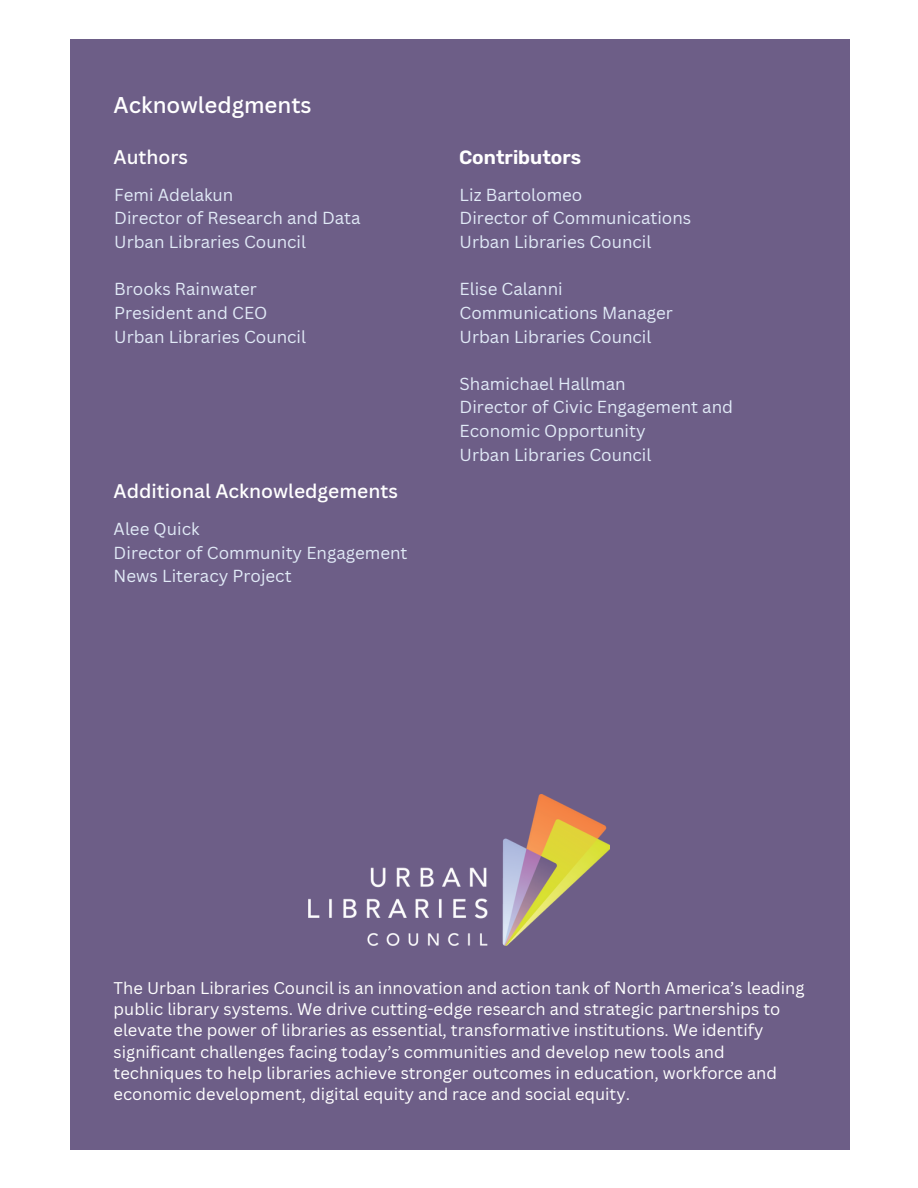
<style>
.page{position:relative;width:918px;height:1188px;background:#fff}
.page>*{position:absolute;margin:0;border:0;box-sizing:border-box;transform-origin:0 0}
.t1{font:500 22.2px "Canva Sans";color:#fff}
.t2{font:500 19.2px "Canva Sans";color:#fff}
.t3{font:600 19.2px "Rubik";color:#fff}
.t4{font:16.95px "Canva Sans";color:#e1eaf7}
.t5{font:16.5px/21.3px "Canva Sans";color:#fff}
</style>
<div class="page">
<div style="left:70px;top:39px;width:779px;height:1110px;background:#6d5e87"></div>
<img style="left:308px;top:794px;width:302px;height:152px">
<p class="t1" style="left:114px;top:90px;width:200px">Acknowledgments</p>
<p class="t2" style="left:114px;top:144px;width:76px">Authors</p>
<p class="t4" style="left:114px;top:183px;width:121px">Femi Adelakun</p>
<p class="t4" style="left:114px;top:206px;width:248px">Director of Research and Data</p>
<p class="t4" style="left:114px;top:230px;width:193px">Urban Libraries Council</p>
<p class="t4" style="left:114px;top:277px;width:144px">Brooks Rainwater</p>
<p class="t4" style="left:114px;top:301px;width:155px">President and CEO</p>
<h2 class="t4" style="left:114px;top:324px;width:193px">Urban Libraries Council</h2>
<p class="t2" style="left:114px;top:478px;width:286px">Additional Acknowledgements</p>
<p class="t4" style="left:114px;top:517px;width:87px">Alee Quick</p>
<p class="t4" style="left:114px;top:540px;width:295px">Director of Community Engagement</p>
<h2 class="t4" style="left:114px;top:564px;width:179px">News Literacy Project</h2>
<p class="t3" style="left:459px;top:146px;width:124px">Contributors</p>
<p class="t4" style="left:460px;top:183px;width:124px">Liz Bartolomeo</p>
<p class="t4" style="left:460px;top:206px;width:233px">Director of Communications</p>
<p class="t4" style="left:460px;top:230px;width:193px">Urban Libraries Council</p>
<p class="t4" style="left:460px;top:277px;width:105px">Elise Calanni</p>
<p class="t4" style="left:460px;top:301px;width:215px">Communications Manager</p>
<p class="t4" style="left:460px;top:324px;width:193px">Urban Libraries Council</p>
<p class="t4" style="left:460px;top:372px;width:168px">Shamichael Hallman</p>
<p class="t4" style="left:460px;top:395px;width:275px">Director of Civic Engagement and</p>
<p class="t4" style="left:460px;top:419px;width:188px">Economic Opportunity</p>
<p class="t4" style="left:460px;top:443px;width:193px">Urban Libraries Council</p>
<h2 class="t5" style="left:114px;top:977px;width:692px">The Urban Libraries Council is an innovation and action tank of North America’s leading public library systems. We drive cutting-edge research and strategic partnerships to elevate the power of libraries as essential, transformative institutions. We identify significant challenges facing today’s communities and develop new tools and techniques to help libraries achieve stronger outcomes in education, workforce and economic development, digital equity and race and social equity.</h2>
</div>
